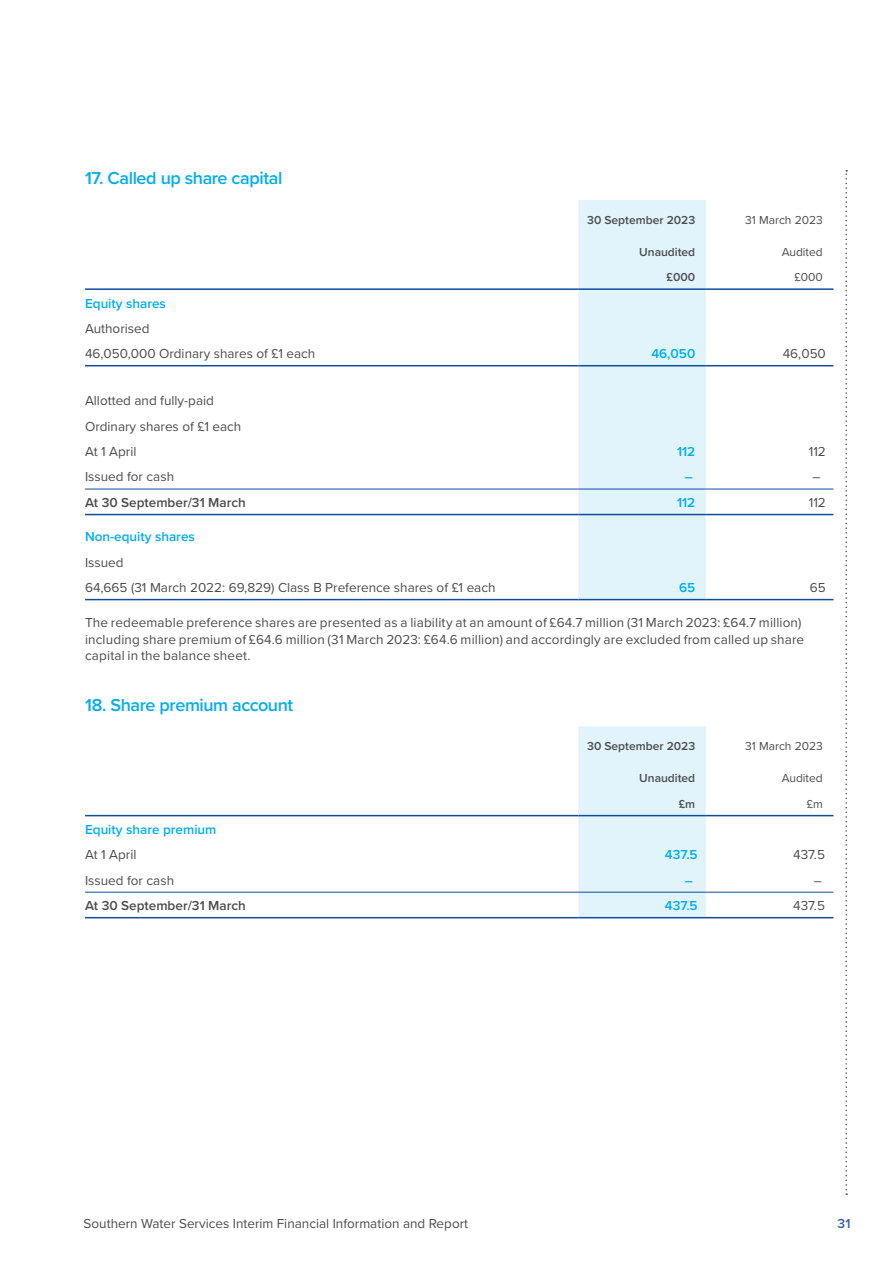
<style>
.page{position:relative;width:893px;height:1263px;background:#fff}
.page>*{position:absolute;margin:0;border:0;box-sizing:border-box;transform-origin:0 0}
.t1{font:600 18px "Proxima Nova";letter-spacing:-.025em;color:#00aeef}
.BodyCopy2019{font:13.5px/16.5px "Proxima Nova";letter-spacing:.01em;color:#4b4c4d}
.Tables_textSemibold2016{font:13.5px "Proxima Nova";color:#4b4c4d}
.Tables_textRegular2016{font:13.5px "Proxima Nova";color:#4b4c4d}
.Tables_textSemibold2016-2{font:600 13.5px "Proxima Nova";color:#00aeef}
.Tables_textSemibold2016-3{font:600 13.5px "Proxima Nova";color:#4b4c4d}
.Table_FigsSemibold2016{font:600 13.5px "Proxima Nova";color:#00aeef}
.Table_Figs2016{font:13.5px "Proxima Nova";color:#4b4c4d}
.t2{font:600 13.5px "Proxima Nova";color:#375fac}
.Table_FigsSemibold2016-2{font:600 12px "Proxima Nova";color:#4b4c4d}
.Table_Figs2016-2{font:12px "Proxima Nova";color:#4b4c4d}
</style>
<div class="page">
<div style="left:578px;top:200px;width:128px;height:399px;background:#e1f4fc"></div>
<hr style="left:85px;top:514px;width:493px;height:1px;background:#0d4da1">
<hr style="left:578px;top:514px;width:128px;height:1px;background:#0d4da1">
<hr style="left:706px;top:514px;width:127px;height:1px;background:#0d4da1">
<hr style="left:85px;top:599px;width:493px;height:1px;background:#0d4da1">
<hr style="left:578px;top:599px;width:128px;height:1px;background:#0d4da1">
<hr style="left:706px;top:599px;width:127px;height:1px;background:#0d4da1">
<hr style="left:85px;top:365px;width:493px;height:1px;background:#0d4da1">
<hr style="left:578px;top:365px;width:128px;height:1px;background:#0d4da1">
<hr style="left:706px;top:365px;width:127px;height:1px;background:#0d4da1">
<hr style="left:85px;top:489px;width:493px;height:1px;background:#0d4da1">
<hr style="left:85px;top:288px;width:493px;height:2px;background:#0d4da1">
<hr style="left:578px;top:288px;width:128px;height:2px;background:#0d4da1">
<hr style="left:706px;top:288px;width:127px;height:2px;background:#0d4da1">
<hr style="left:578px;top:489px;width:128px;height:1px;background:#0d4da1">
<hr style="left:706px;top:489px;width:127px;height:1px;background:#0d4da1">
<div style="left:578px;top:726px;width:128px;height:191px;background:#e1f4fc"></div>
<hr style="left:85px;top:917px;width:493px;height:1px;background:#0d4da1">
<hr style="left:578px;top:917px;width:128px;height:1px;background:#0d4da1">
<hr style="left:706px;top:917px;width:127px;height:1px;background:#0d4da1">
<hr style="left:85px;top:892px;width:493px;height:1px;background:#0d4da1">
<hr style="left:578px;top:892px;width:128px;height:1px;background:#0d4da1">
<hr style="left:706px;top:892px;width:127px;height:1px;background:#0d4da1">
<hr style="left:85px;top:815px;width:493px;height:1px;background:#0d4da1">
<hr style="left:578px;top:815px;width:128px;height:1px;background:#0d4da1">
<hr style="left:706px;top:815px;width:127px;height:1px;background:#0d4da1">
<svg style="left:845px;top:170px;width:2px;height:1025px"></svg>
<h2 class="t1" style="left:85px;top:165px;width:199px">17. Called up share capital</h2>
<p class="Table_FigsSemibold2016-2" style="left:587px;top:211px;width:110px">30 September 2023</p>
<p class="Table_Figs2016-2" style="left:745px;top:211px;width:79px">31 March 2023</p>
<p class="Table_FigsSemibold2016-2" style="left:639px;top:243px;width:58px">Unaudited</p>
<p class="Table_Figs2016-2" style="left:782px;top:243px;width:43px">Audited</p>
<p class="Table_FigsSemibold2016-2" style="left:667px;top:268px;width:30px">£000</p>
<p class="Table_Figs2016-2" style="left:795px;top:268px;width:30px">£000</p>
<p class="Tables_textSemibold2016-2" style="left:85px;top:293px;width:82px">Equity shares</p>
<p class="Tables_textRegular2016" style="left:85px;top:318px;width:66px">Authorised</p>
<p class="Tables_textRegular2016" style="left:85px;top:343px;width:232px">46,050,000 Ordinary shares of £1 each</p>
<p class="Table_FigsSemibold2016" style="left:651px;top:343px;width:45px">46,050</p>
<p class="Table_Figs2016" style="left:783px;top:343px;width:45px">46,050</p>
<p class="Tables_textSemibold2016" style="left:85px;top:390px;width:130px">Allotted and fully-paid</p>
<p class="Tables_textSemibold2016" style="left:85px;top:416px;width:158px">Ordinary shares of £1 each</p>
<p class="Tables_textSemibold2016" style="left:85px;top:441px;width:53px">At 1 April</p>
<p class="Table_FigsSemibold2016" style="left:677px;top:441px;width:20px">112</p>
<p class="Table_Figs2016" style="left:809px;top:441px;width:19px">112</p>
<p class="Tables_textRegular2016" style="left:85px;top:467px;width:91px">Issued for cash</p>
<p class="Table_FigsSemibold2016" style="left:685px;top:467px;width:10px">–</p>
<p class="Table_Figs2016" style="left:812px;top:467px;width:10px">–</p>
<p class="Tables_textSemibold2016-3" style="left:85px;top:492px;width:162px">At 30 September/31 March</p>
<p class="Table_FigsSemibold2016" style="left:677px;top:492px;width:20px">112</p>
<p class="Table_Figs2016" style="left:809px;top:492px;width:19px">112</p>
<p class="Tables_textSemibold2016-2" style="left:85px;top:527px;width:111px">Non-equity shares</p>
<p class="Tables_textSemibold2016" style="left:85px;top:552px;width:40px">Issued</p>
<p class="Tables_textSemibold2016" style="left:85px;top:577px;width:412px">64,665 (31 March 2022: 69,829) Class B Preference shares of £1 each</p>
<p class="Table_FigsSemibold2016" style="left:679px;top:577px;width:18px">65</p>
<p class="Table_Figs2016" style="left:810px;top:577px;width:17px">65</p>
<p class="BodyCopy2019" style="left:85px;top:614px;width:721px">The redeemable preference shares are presented as a liability at an amount of £64.7 million (31 March 2023: £64.7 million) including share premium of £64.6 million (31 March 2023: £64.6 million) and accordingly are excluded from called up share capital in the balance sheet.</p>
<h2 class="t1" style="left:85px;top:691px;width:210px">18. Share premium account</h2>
<p class="Table_FigsSemibold2016-2" style="left:587px;top:737px;width:110px">30 September 2023</p>
<p class="Table_Figs2016-2" style="left:745px;top:737px;width:79px">31 March 2023</p>
<p class="Table_FigsSemibold2016-2" style="left:639px;top:769px;width:58px">Unaudited</p>
<p class="Table_Figs2016-2" style="left:782px;top:769px;width:43px">Audited</p>
<p class="Table_FigsSemibold2016-2" style="left:679px;top:795px;width:18px">£m</p>
<p class="Table_Figs2016-2" style="left:807px;top:795px;width:17px">£m</p>
<p class="Tables_textSemibold2016-2" style="left:85px;top:819px;width:133px">Equity share premium</p>
<p class="Tables_textSemibold2016" style="left:85px;top:845px;width:53px">At 1 April</p>
<p class="Table_FigsSemibold2016" style="left:665px;top:845px;width:34px">437.5</p>
<p class="Table_Figs2016" style="left:793px;top:845px;width:33px">437.5</p>
<p class="Tables_textRegular2016" style="left:85px;top:870px;width:91px">Issued for cash</p>
<p class="Table_FigsSemibold2016" style="left:685px;top:870px;width:10px">–</p>
<p class="Table_Figs2016" style="left:814px;top:870px;width:10px">–</p>
<p class="Tables_textSemibold2016-3" style="left:85px;top:895px;width:162px">At 30 September/31 March</p>
<p class="Table_FigsSemibold2016" style="left:665px;top:895px;width:34px">437.5</p>
<p class="Table_Figs2016" style="left:793px;top:895px;width:33px">437.5</p>
<p class="BodyCopy2019" style="left:84px;top:1215px;width:386px">Southern Water Services Interim Financial Information and Report</p>
<p class="t2" style="left:838px;top:1213px;width:14px">31</p>
</div>
